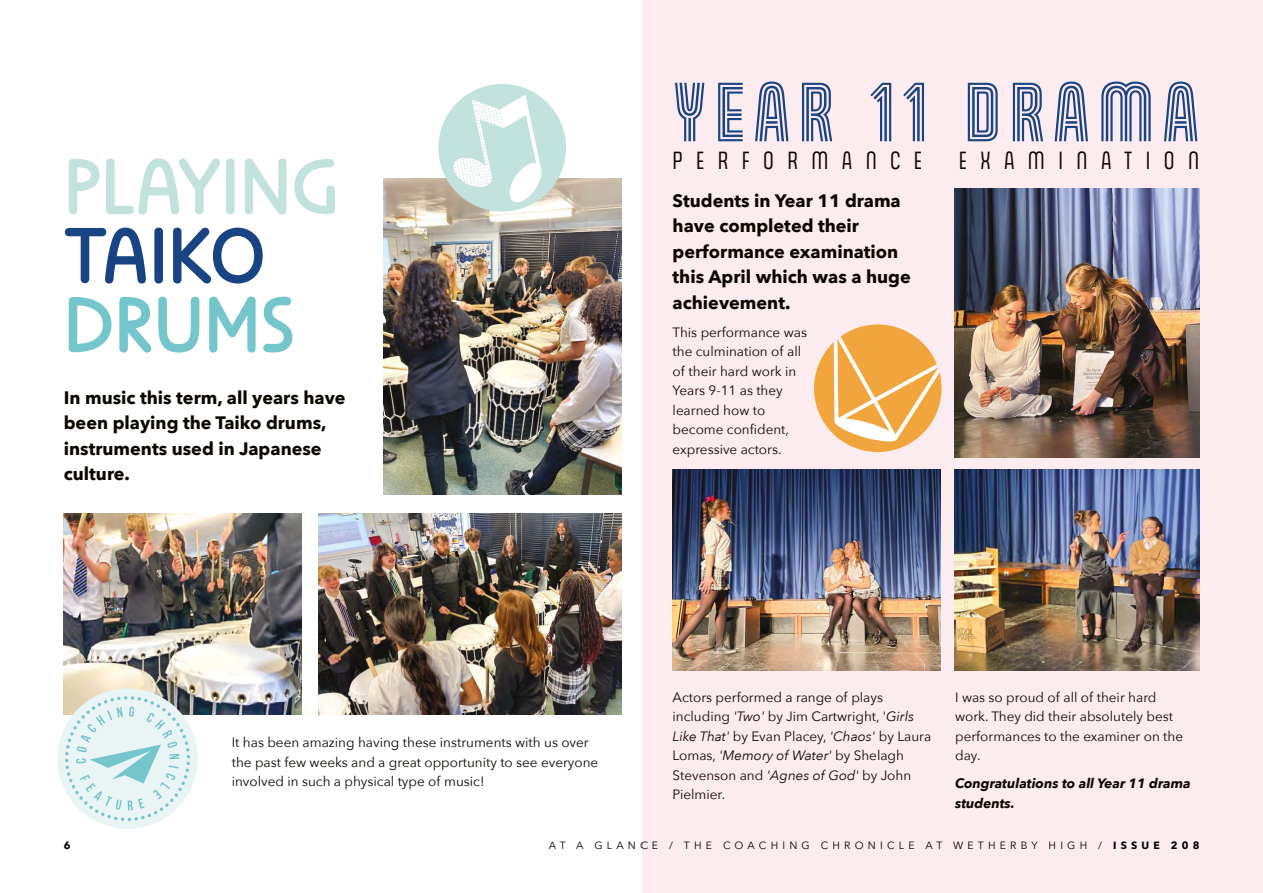
<style>
.page{position:relative;width:1263px;height:893px;background:#fff}
.page>*{position:absolute;margin:0;border:0;box-sizing:border-box;transform-origin:0 0}
.t1{font:500 88.5px "Anca";letter-spacing:.025em;color:#c2e2dd}
.t2{font:500 88.5px "Anca";letter-spacing:.01em;color:#194483}
.t3{font:500 88.5px "Anca";letter-spacing:.025em;color:#74c6cc}
.t4{font:81px "Gala Triline";letter-spacing:.09em;color:#194483}
.t5{font:24px "Gala";letter-spacing:.56em;color:#0b0700}
.t6{font:700 18px/25.5px "Avenir Next";color:#0b0700}
.t7{font:13.5px/19.5px "Avenir Next";color:#0b0700}
.t8{font:italic 700 13.5px/19.5px "Avenir Next";color:#0b0700}
.t9{font:10.5px "Avenir Next";letter-spacing:.4em;color:#000}
.t10{font:700 10.5px "Avenir Next";color:#000}
.s1{font-style:italic}
.s2{font-weight:700}
</style>
<div class="page">
<div style="left:642px;top:0;width:621px;height:893px;background:#fdecef"></div>
<img style="left:64px;top:513px;width:238px;height:202px">
<img style="left:318px;top:513px;width:303px;height:202px">
<img style="left:955px;top:469px;width:244px;height:202px">
<img style="left:673px;top:469px;width:267px;height:202px">
<img style="left:383px;top:178px;width:238px;height:316px">
<img style="left:955px;top:189px;width:244px;height:268px">
<svg style="left:432px;top:84px;width:140px;height:133px"></svg>
<svg style="left:814px;top:324px;width:128px;height:129px"></svg>
<svg style="left:57px;top:679px;width:150px;height:150px"></svg>
<h1 class="t1" style="left:65px;top:133px;width:275px">PLAYING</h1>
<h1 class="t2" style="left:65px;top:202px;width:201px">TAIKO</h1>
<h1 class="t3" style="left:65px;top:271px;width:231px">DRUMS</h1>
<h3 class="t6" style="left:64px;top:385px;width:283px">In music this term, all years have been playing the Taiko drums, instruments used in Japanese culture.</h3>
<h2 class="t4" style="left:673px;top:50px;width:528px">YEAR 11 DRAMA</h2>
<h3 class="t5" style="left:673px;top:145px;width:251px">PERFORMANCE</h3>
<h3 class="t5" style="left:959px;top:145px;width:242px">EXAMINATION</h3>
<h3 class="t6" style="left:673px;top:188px;width:240px">Students in Year 11 drama have completed their performance examination this April which was a huge achievement.</h3>
<p class="t7" style="left:673px;top:322px;width:136px">This performance was the culmination of all of their hard work in<br>Years 9-11 as they learned how to become confident, expressive actors.</p>
<p class="t7" style="left:232px;top:732px;width:368px">It has been amazing having these instruments with us over the past few weeks and a great opportunity to see everyone involved in such a physical type of music!</p>
<p class="t7" style="left:673px;top:687px;width:260px">Actors performed a range of plays including <span class="s1">'Two'</span> by Jim Cartwright, '<span class="s1">Girls Like That'</span> by Evan Placey, <span class="s1">'Chaos'</span> by Laura Lomas, <span class="s1">'Memory of Water'</span> by Shelagh Stevenson and <span class="s1">'Agnes of God'</span> by John Pielmier.</p>
<p class="t7" style="left:955px;top:687px;width:230px">I was so proud of all of their hard work. They did their absolutely best performances to the examiner on the day.</p>
<p class="t8" style="left:955px;top:774px;width:237px">Congratulations to all Year 11 drama students.</p>
<p class="t10" style="left:64px;top:836px;width:8px">6</p>
<p class="t9" style="left:549px;top:836px;width:652px">AT A GLANCE / THE COACHING CHRONICLE AT WETHERBY HIGH / <span class="s2">ISSUE 208</span></p>
</div>
